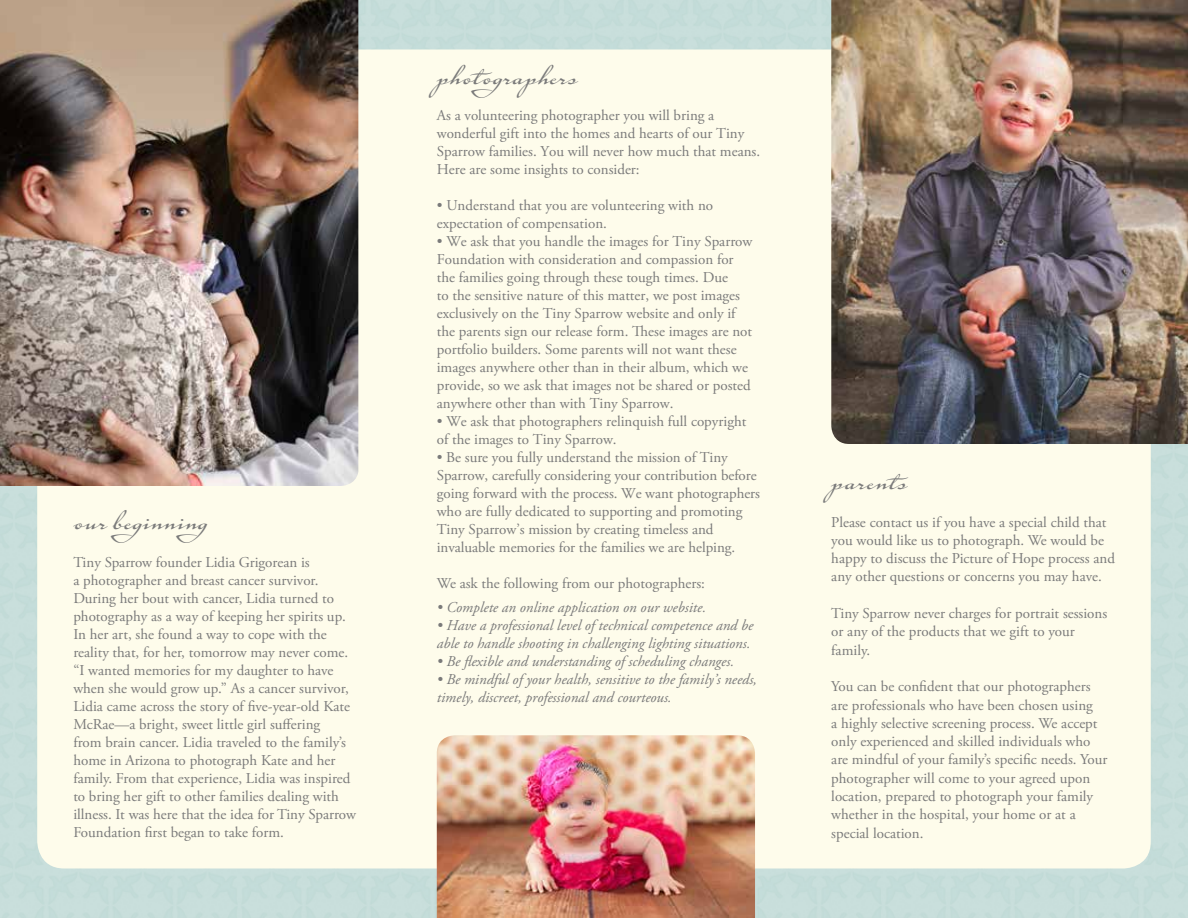
<style>
.page{position:relative;width:1188px;height:918px;background:#fff}
.page>*{position:absolute;margin:0;border:0;box-sizing:border-box;transform-origin:0 0}
.t1{font:22.5px "Tupelo Pro";color:#7a7a7a}
.t2{font:15px/18px "Adobe Garamond Pro";color:#7a7a7a}
.t3{font:italic 15px/18px "Adobe Garamond Pro";color:#7a7a7a}
</style>
<div class="page">
<div style="left:37px;top:50px;width:1114px;height:818px;background:#fefceb;border-radius:27px"></div>
<img style="left:0;top:0;width:358px;height:486px">
<img style="left:831px;top:0;width:357px;height:444px">
<img style="left:437px;top:735px;width:318px;height:183px">
<h1 class="t1" style="left:73px;top:508px;width:158px">our beginning</h1>
<p class="t2" style="left:73px;top:554px;width:284px">Tiny Sparrow founder Lidia Grigorean is<br>a photographer and breast cancer survivor.<br>During her bout with cancer, Lidia turned to photography as a way of keeping her spirits up.<br>In her art, she found a way to cope with the reality that, for her, tomorrow may never come. “I wanted memories for my daughter to have when she would grow up.” As a cancer survivor, Lidia came across the story of five-year-old Kate McRae—a bright, sweet little girl suffering<br>from brain cancer. Lidia traveled to the family’s home in Arizona to photograph Kate and her family. From that experience, Lidia was inspired to bring her gift to other families dealing with illness. It was here that the idea for Tiny Sparrow Foundation first began to take form.</p>
<h1 class="t1" style="left:437px;top:63px;width:143px">photographers</h1>
<p class="t2" style="left:437px;top:107px;width:325px">As a volunteering photographer you will bring a wonderful gift into the homes and hearts of our Tiny Sparrow families. You will never how much that means.<br>Here are some insights to consider:</p>
<p class="t2" style="left:437px;top:197px;width:278px">• Understand that you are volunteering with no expectation of compensation.</p>
<p class="t2" style="left:437px;top:233px;width:317px">• We ask that you handle the images for Tiny Sparrow Foundation with consideration and compassion for the families going through these tough times. Due<br>to the sensitive nature of this matter, we post images exclusively on the Tiny Sparrow website and only if the parents sign our release form. These images are not portfolio builders. Some parents will not want these images anywhere other than in their album, which we provide, so we ask that images not be shared or posted anywhere other than with Tiny Sparrow.</p>
<p class="t2" style="left:437px;top:413px;width:311px">• We ask that photographers relinquish full copyright of the images to Tiny Sparrow.</p>
<p class="t2" style="left:437px;top:449px;width:325px">• Be sure you fully understand the mission of Tiny Sparrow, carefully considering your contribution before going forward with the process. We want photographers who are fully dedicated to supporting and promoting Tiny Sparrow’s mission by creating timeless and invaluable memories for the families we are helping.</p>
<p class="t2" style="left:437px;top:575px;width:270px">We ask the following from our photographers:</p>
<p class="t3" style="left:437px;top:599px;width:271px">• Complete an online application on our website.</p>
<p class="t3" style="left:437px;top:617px;width:318px">• Have a professional level of technical competence and be able to handle shooting in challenging lighting situations.</p>
<p class="t3" style="left:437px;top:653px;width:299px">• Be flexible and understanding of scheduling changes.</p>
<p class="t3" style="left:437px;top:671px;width:322px">• Be mindful of your health, sensitive to the family’s needs, timely, discreet, professional and courteous.</p>
<h1 class="t1" style="left:831px;top:468px;width:81px">parents</h1>
<p class="t2" style="left:831px;top:513px;width:285px">Please contact us if you have a special child that you would like us to photograph. We would be happy to discuss the Picture of Hope process and any other questions or concerns you may have.</p>
<p class="t2" style="left:831px;top:605px;width:278px">Tiny Sparrow never charges for portrait sessions or any of the products that we gift to your family.</p>
<p class="t2" style="left:831px;top:678px;width:278px">You can be confident that our photographers are professionals who have been chosen using<br>a highly selective screening process. We accept only experienced and skilled individuals who are mindful of your family’s specific needs. Your photographer will come to your agreed upon location, prepared to photograph your family whether in the hospital, your home or at a special location.</p>
</div>
